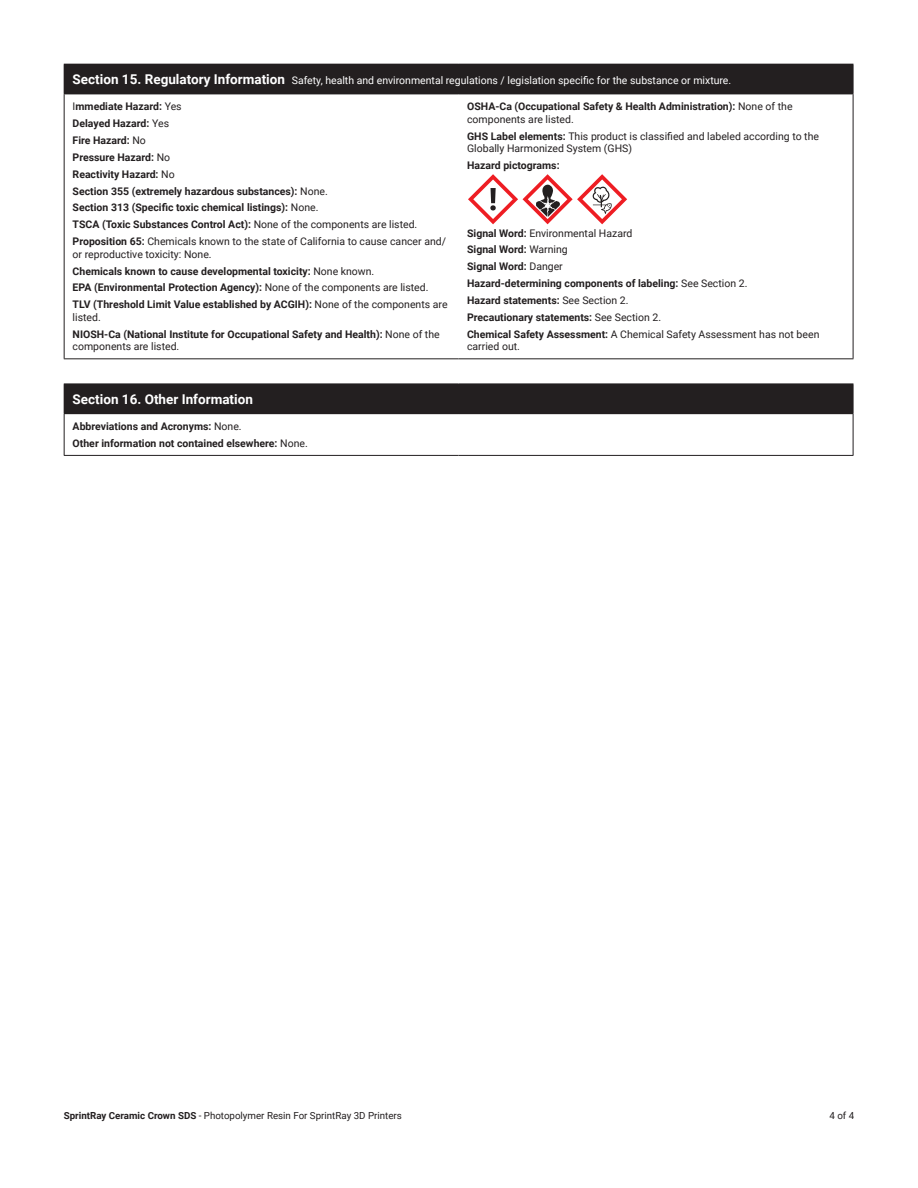
<style>
.page{position:relative;width:918px;height:1188px;background:#fff}
.page>*{position:absolute;margin:0;border:0;box-sizing:border-box;transform-origin:0 0}
.Paragraph_Style_1{font:700 13.5px "Roboto";color:#fff}
.Paragraph_Style_2{font:700 10.5px/12.6px "Roboto";color:#231f20}
.Paragraph_Style_2-2{font:10.5px/12.6px "Roboto";color:#231f20}
.Paragraph_Style_1-2{font:10.5px "Roboto";color:#fff}
.t1{font:9.75px "Roboto";color:#231f20}
.s1{font-weight:700;font-size:13.5px}
.s2{font-weight:400}
.s3{font-weight:700}
</style>
<div class="page">
<div style="left:64px;top:384px;width:789px;height:30px;background:#231f20"></div>
<hr style="left:64px;top:414px;width:1px;height:41px;background:#231f20">
<hr style="left:853px;top:414px;width:1px;height:41px;background:#231f20">
<hr style="left:64px;top:455px;width:395px;height:1px;background:#231f20">
<hr style="left:459px;top:455px;width:394px;height:1px;background:#231f20">
<svg style="left:853px;top:384px;width:1px;height:29px"></svg>
<div style="left:64px;top:64px;width:789px;height:30px;background:#231f20"></div>
<hr style="left:64px;top:94px;width:1px;height:264px;background:#231f20">
<hr style="left:853px;top:94px;width:1px;height:264px;background:#231f20">
<hr style="left:64px;top:358px;width:395px;height:1px;background:#231f20">
<hr style="left:459px;top:358px;width:394px;height:1px;background:#231f20">
<svg style="left:853px;top:65px;width:1px;height:29px"></svg>
<hr style="left:64px;top:94px;width:395px;height:1px;background:#231f20">
<hr style="left:459px;top:94px;width:394px;height:1px;background:#231f20">
<svg style="left:468px;top:174px;width:159px;height:50px"></svg>
<p class="Paragraph_Style_1-2" style="left:73px;top:73px;width:660px"><span class="s1">Section 15. Regulatory Information</span> Safety, health and environmental regulations / legislation specific for the substance or mixture.</p>
<p class="Paragraph_Style_2" style="left:73px;top:100px;width:111px"><span class="s2">I</span>mmediate Hazard: <span class="s2">Yes</span></p>
<p class="Paragraph_Style_2" style="left:73px;top:117px;width:98px">Delayed Hazard: <span class="s2">Yes</span></p>
<p class="Paragraph_Style_2" style="left:73px;top:134px;width:75px">Fire Hazard: <span class="s2">No</span></p>
<p class="Paragraph_Style_2" style="left:73px;top:150px;width:99px">Pressure Hazard: <span class="s2">No</span></p>
<p class="Paragraph_Style_2" style="left:73px;top:167px;width:104px">Reactivity Hazard: <span class="s2">No</span></p>
<p class="Paragraph_Style_2" style="left:73px;top:184px;width:257px">Section 355 (extremely hazardous substances): <span class="s2">None.</span></p>
<p class="Paragraph_Style_2" style="left:73px;top:201px;width:247px">Section 313 (Specific toxic chemical listings): <span class="s2">None.</span></p>
<p class="Paragraph_Style_2" style="left:73px;top:218px;width:346px">TSCA (Toxic Substances Control Act): <span class="s2">None of the components are listed.</span></p>
<p class="Paragraph_Style_2-2" style="left:73px;top:235px;width:375px"><span class="s3">Proposition 65:</span> Chemicals known to the state of California to cause cancer and/ or reproductive toxicity: None.</p>
<p class="Paragraph_Style_2" style="left:73px;top:264px;width:303px">Chemicals known to cause developmental toxicity: <span class="s2">None known.</span></p>
<p class="Paragraph_Style_2" style="left:73px;top:281px;width:357px">EPA (Environmental Protection Agency): <span class="s2">None of the components are listed.</span></p>
<p class="Paragraph_Style_2" style="left:73px;top:298px;width:376px">TLV (Threshold Limit Value established by ACGIH): <span class="s2">None of the components are listed.</span></p>
<p class="Paragraph_Style_2" style="left:73px;top:327px;width:369px">NIOSH-Ca (National Institute for Occupational Safety and Health): <span class="s2">None of the components are listed.</span></p>
<p class="Paragraph_Style_2" style="left:467px;top:100px;width:327px">OSHA-Ca (Occupational Safety &amp; Health Administration): <span class="s2">None of the components are listed.</span></p>
<p class="Paragraph_Style_2-2" style="left:467px;top:129px;width:353px"><span class="s3">GHS Label elements:</span> This product is classified and labeled according to the<br>Globally Harmonized System (GHS)</p>
<p class="Paragraph_Style_2" style="left:467px;top:159px;width:94px">Hazard pictograms:</p>
<p class="Paragraph_Style_2-2" style="left:467px;top:226px;width:167px"><span class="s3">Signal Word:</span> Environmental Hazard</p>
<p class="Paragraph_Style_2" style="left:467px;top:243px;width:102px">Signal Word: <span class="s2">Warning</span></p>
<p class="Paragraph_Style_2" style="left:467px;top:260px;width:97px">Signal Word: <span class="s2">Danger</span></p>
<p class="Paragraph_Style_2" style="left:467px;top:277px;width:282px">Hazard-determining components of labeling: <span class="s2">See Section 2.</span></p>
<p class="Paragraph_Style_2" style="left:467px;top:294px;width:163px">Hazard statements: <span class="s2">See Section 2.</span></p>
<p class="Paragraph_Style_2" style="left:467px;top:310px;width:195px">Precautionary statements: <span class="s2">See Section 2.</span></p>
<p class="Paragraph_Style_2-2" style="left:467px;top:327px;width:354px"><span class="s3">Chemical Safety Assessment:</span> A Chemical Safety Assessment has not been carried out.</p>
<p class="Paragraph_Style_1" style="left:73px;top:390px;width:182px">Section 16. Other Information</p>
<p class="Paragraph_Style_2" style="left:73px;top:420px;width:171px">Abbreviations and Acronyms: <span class="s2">None.</span></p>
<p class="Paragraph_Style_2" style="left:73px;top:436px;width:237px">Other information not contained elsewhere: <span class="s2">None.</span></p>
<p class="t1" style="left:64px;top:1109px;width:340px"><span class="s3">SprintRay Ceramic Crown SDS</span> - Photopolymer Resin For SprintRay 3D Printers</p>
<p class="t1" style="left:829px;top:1109px;width:26px">4 of 4</p>
</div>
